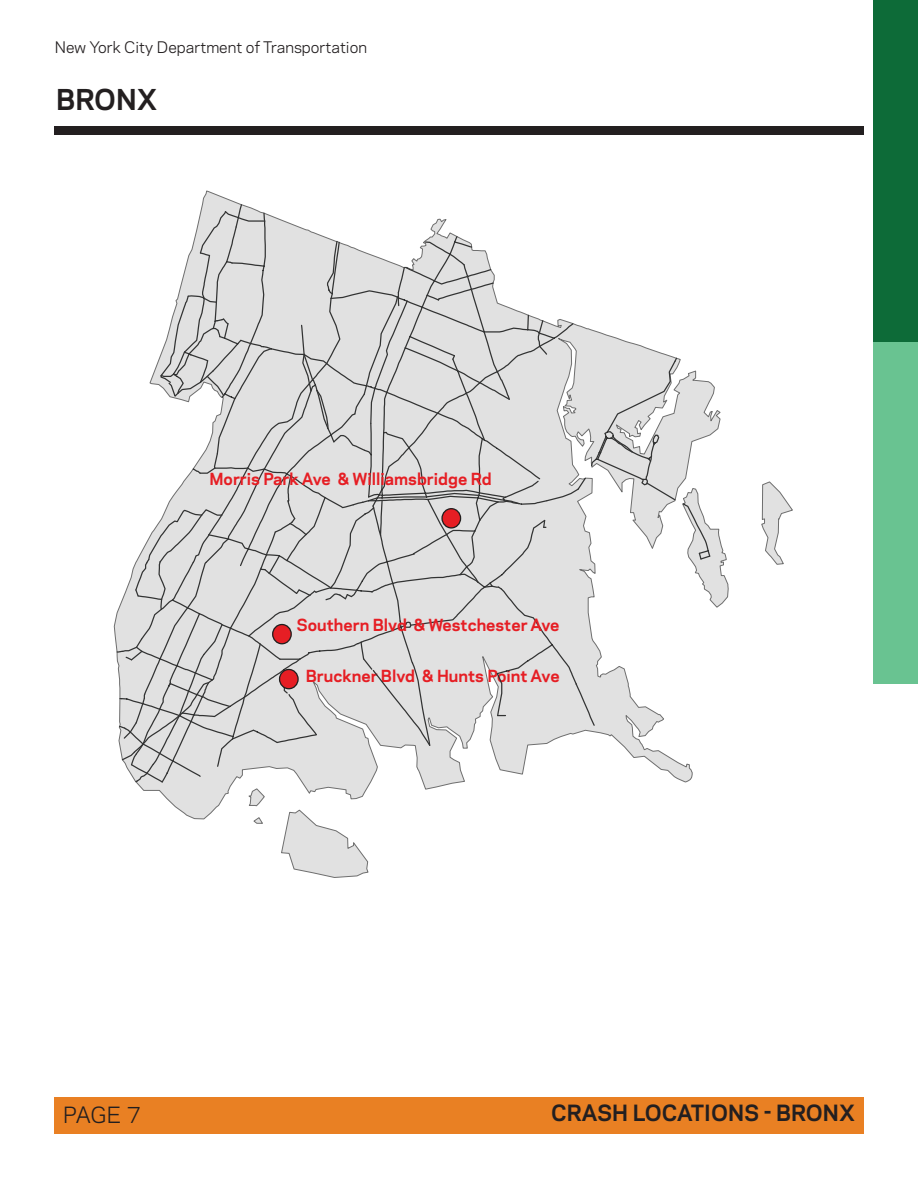
<style>
.page{position:relative;width:918px;height:1188px;background:#fff}
.page>*{position:absolute;margin:0;border:0;box-sizing:border-box;transform-origin:0 0}
.t1{font:700 27px "Galaxie Polaris";color:#231f20}
.t2{font:700 21px "Galaxie Polaris";color:#231f20}
.t3{font:21px "Galaxie Polaris";color:#231f20}
.t4{font:700 15.6px "Galaxie Polaris";color:#e61e24}
.t5{font:15px "Galaxie Polaris";color:#231f20}
</style>
<div class="page">
<div style="left:873px;top:0;width:45px;height:342px;background:#0d6b38"></div>
<div style="left:873px;top:342px;width:45px;height:342px;background:#69c391"></div>
<div style="left:54px;top:1098px;width:810px;height:36px;background:#e98023"></div>
<div style="left:54px;top:126px;width:810px;height:9px;background:#231f20"></div>
<svg style="left:114px;top:191px;width:679px;height:687px"></svg>
<svg style="left:116px;top:203px;width:595px;height:581px"></svg>
<div style="left:442px;top:509px;width:19px;height:19px;background:#e61e24;border-radius:50%"></div>
<div style="left:441px;top:508px;width:20px;height:21px;border:1px solid #211e1e;border-radius:50%"></div>
<div style="left:273px;top:625px;width:18px;height:19px;background:#e61e24;border-radius:50%"></div>
<div style="left:272px;top:624px;width:20px;height:20px;border:1px solid #211e1e;border-radius:50%"></div>
<div style="left:280px;top:669px;width:18px;height:20px;background:#e61e24;border-radius:50%"></div>
<div style="left:279px;top:669px;width:20px;height:20px;border:1px solid #211e1e;border-radius:50%"></div>
<p class="t5" style="left:55px;top:36px;width:314px">New York City Department of Transportation</p>
<h1 class="t1" style="left:56px;top:79px;width:103px">bronx</h1>
<p class="t4" style="left:209px;top:468px;width:284px">Morris Park Ave &amp; Williamsbridge Rd</p>
<p class="t4" style="left:296px;top:613px;width:265px">Southern Blvd &amp; Westchester Ave</p>
<p class="t4" style="left:306px;top:664px;width:255px">Bruckner Blvd &amp; Hunts Point Ave</p>
<h2 class="t3" style="left:63px;top:1100px;width:80px">Page 7</h2>
<h2 class="t2" style="left:551px;top:1097px;width:305px">Crash locations - bronx</h2>
</div>
